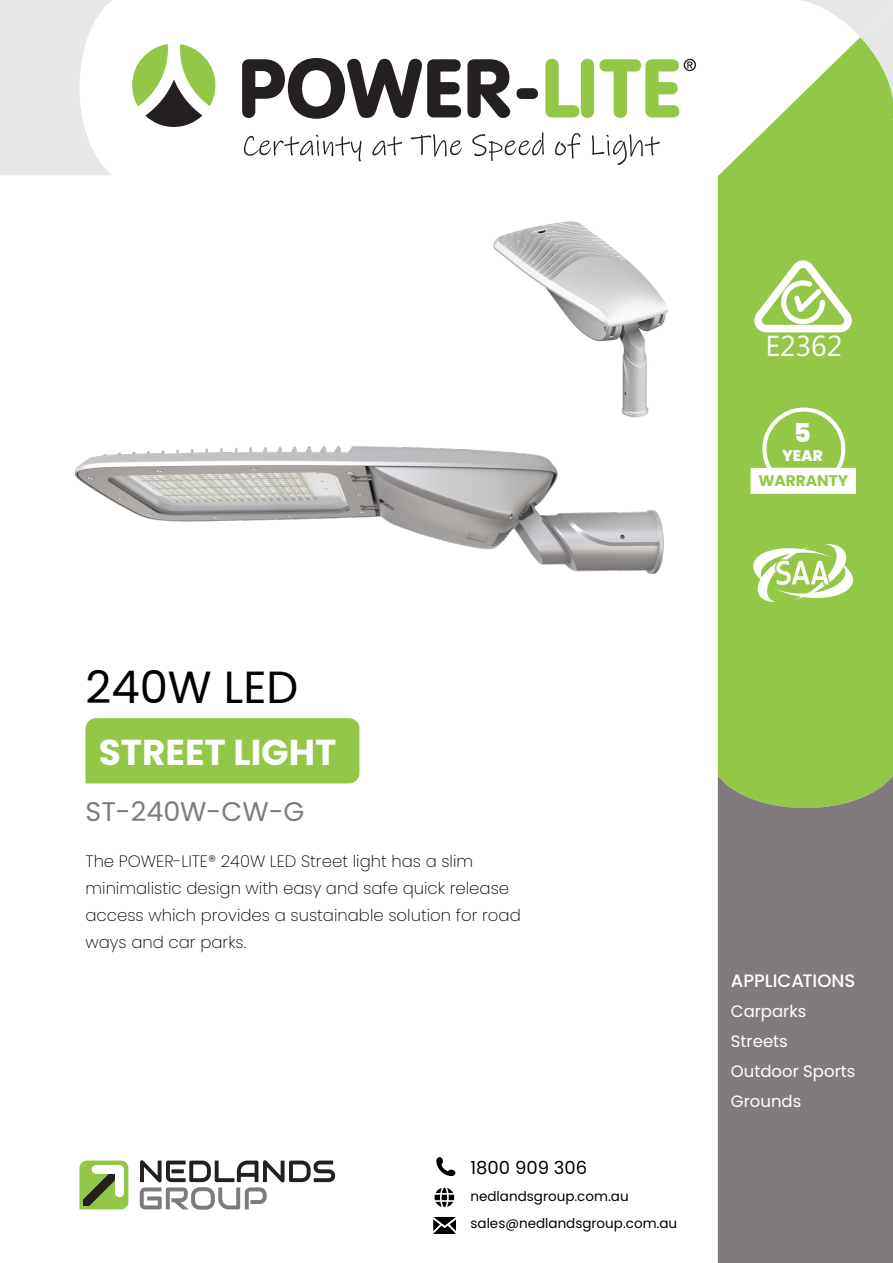
<style>
.page{position:relative;width:893px;height:1263px;background:#fff}
.page>*{position:absolute;margin:0;border:0;box-sizing:border-box;transform-origin:0 0}
.t1{font:45px "Poppins";color:#000}
.t2{font:700 36px "Poppins";color:#fff}
.t3{font:28.95px "Microsoft Phags Pa";color:#fff}
.t4{font:27px "Poppins";color:#7f7b7f}
.t5{font:800 26.1px "Poppins";color:#fff}
.t6{font:500 18px "Poppins";color:#fff}
.t7{font:18px "Poppins";color:#000}
.t8{font:200 16.5px/27px "Poppins";color:#000}
.t9{font:16.5px/30px "Poppins";color:#fff}
.t10{font:700 15.3px "Poppins";color:#94c848}
.t11{font:800 15.3px "Poppins";color:#fff}
.t12{font:13.5px/27.5px "Poppins";color:#000}
</style>
<div class="page">
<svg style="left:132px;top:44px;width:83px;height:83px"></svg>
<svg style="left:242px;top:58px;width:219px;height:61px"></svg>
<svg style="left:467px;top:59px;width:43px;height:59px"></svg>
<div style="left:516px;top:88px;width:22px;height:11px;background:#241f21;border-radius:5px"></div>
<svg style="left:545px;top:59px;width:34px;height:58px"></svg>
<div style="left:581px;top:59px;width:13px;height:59px;background:#94c747;border-radius:7px"></div>
<svg style="left:599px;top:59px;width:97px;height:59px"></svg>
<svg style="left:244px;top:135px;width:117px;height:26px"></svg>
<svg style="left:372px;top:136px;width:30px;height:20px"></svg>
<svg style="left:411px;top:134px;width:51px;height:23px"></svg>
<svg style="left:472px;top:132px;width:72px;height:29px"></svg>
<svg style="left:555px;top:133px;width:25px;height:26px"></svg>
<svg style="left:592px;top:134px;width:68px;height:31px"></svg>
<svg style="left:434px;top:1187px;width:21px;height:21px"></svg>
<svg style="left:436px;top:1157px;width:19px;height:19px"></svg>
<svg style="left:433px;top:1217px;width:22px;height:17px"></svg>
<svg style="left:79px;top:1160px;width:49px;height:49px"></svg>
<svg style="left:140px;top:1160px;width:195px;height:50px"></svg>
<div style="left:718px;top:127px;width:175px;height:649px;background:#94c747"></div>
<div style="left:718px;top:776px;width:175px;height:487px;background:#807a7d"></div>
<svg style="left:768px;top:0;width:125px;height:127px"></svg>
<svg style="left:0;top:0;width:112px;height:175px"></svg>
<img style="left:493px;top:221px;width:175px;height:197px">
<div style="left:85px;top:718px;width:274px;height:65px;background:#94c747"></div>
<svg style="left:753px;top:544px;width:100px;height:58px"></svg>
<svg style="left:753px;top:259px;width:100px;height:73px"></svg>
<svg style="left:760px;top:405px;width:87px;height:63px;background:#a1cd5e"></svg>
<div style="left:752px;top:469px;width:103px;height:24px;background:#fff"></div>
<div style="left:751px;top:468px;width:105px;height:26px;border:2px solid #fff"></div>
<img style="left:74px;top:446px;width:590px;height:128px">
<h3 class="t3" style="left:765px;top:326px;width:78px">E2362</h3>
<h3 class="t5" style="left:794px;top:418px;width:19px">5</h3>
<p class="t11" style="left:782px;top:447px;width:42px">YEAR</p>
<p class="t10" style="left:758px;top:472px;width:91px">WARRANTY</p>
<h1 class="t1" style="left:85px;top:661px;width:214px">240W LED</h1>
<h2 class="t2" style="left:99px;top:732px;width:239px">STREET LIGHT</h2>
<h3 class="t4" style="left:85px;top:796px;width:221px">ST-240W-CW-G</h3>
<p class="t8" style="left:85px;top:848px;width:437px">The POWER-LITE® 240W LED Street light has a slim minimalistic design with easy and safe quick release access which provides a sustainable solution for road ways and car parks.</p>
<p class="t7" style="left:470px;top:1157px;width:118px">1800 909 306</p>
<p class="t12" style="left:470px;top:1182px;width:208px">nedlandsgroup.com.au sales@nedlandsgroup.com.au</p>
<p class="t6" style="left:731px;top:970px;width:126px">APPLICATIONS</p>
<p class="t9" style="left:731px;top:996px;width:126px">Carparks<br>Streets<br>Outdoor Sports<br>Grounds</p>
</div>
